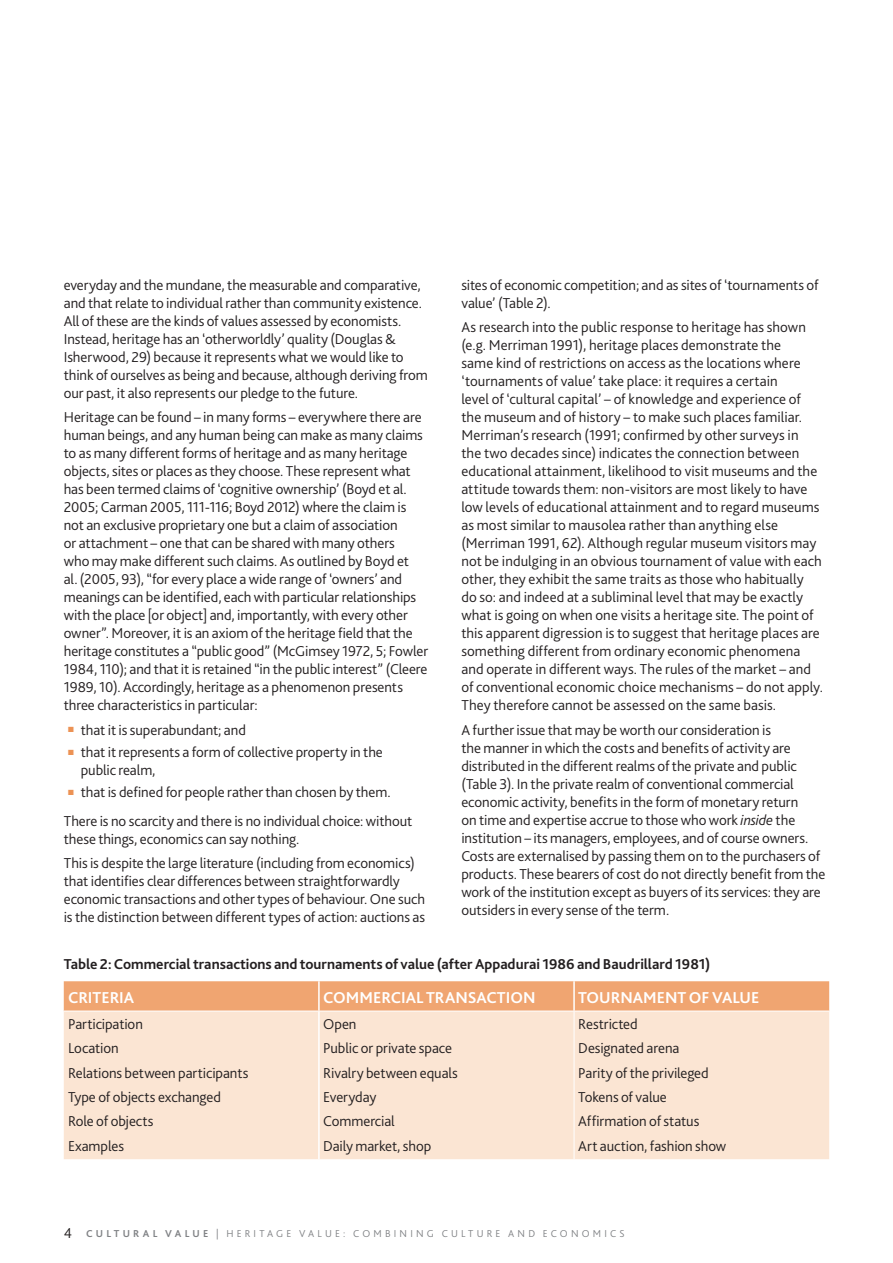
<style>
.page{position:relative;width:893px;height:1263px;background:#fff}
.page>*{position:absolute;margin:0;border:0;box-sizing:border-box;transform-origin:0 0}
.t1{font:700 16.5px "Bliss 2";color:#fff}
.Copy{font:300 15px/18px "Bliss 2";letter-spacing:-.005em;color:#231f20}
.t2{font:700 15px "Bliss 2";color:#231f20}
.t3{font:10.5px "Bliss 2 Light 2";letter-spacing:.305em;color:#808285}
.s1{font-style:italic}
.s2{color:#ec9254}
.s3{font-family:"Bliss 2 Bold 2"}
</style>
<div class="page">
<div style="left:64px;top:981px;width:765px;height:30px;background:#f0a571"></div>
<div style="left:64px;top:1012px;width:765px;height:147px;background:#fbe5d3"></div>
<hr style="left:318px;top:981px;width:2px;height:30px;background:#fff">
<hr style="left:573px;top:981px;width:2px;height:30px;background:#fff">
<hr style="left:574px;top:1011px;width:1px;height:148px;background:#fff">
<hr style="left:318px;top:1011px;width:2px;height:148px;background:#fff">
<p class="Copy" style="left:461px;top:276px;width:359px">sites of economic competition; and as sites of ‘tournaments of value’ (Table 2).</p>
<p class="Copy" style="left:461px;top:318px;width:363px">As research into the public response to heritage has shown (e.g. Merriman 1991), heritage places demonstrate the<br>same kind of restrictions on access as the locations where ‘tournaments of value’ take place: it requires a certain<br>level of ‘cultural capital’ – of knowledge and experience of the museum and of history – to make such places familiar.<br>Merriman’s research (1991; confirmed by other surveys in<br>the two decades since) indicates the connection between educational attainment, likelihood to visit museums and the attitude towards them: non-visitors are most likely to have low levels of educational attainment and to regard museums as most similar to mausolea rather than anything else (Merriman 1991, 62). Although regular museum visitors may not be indulging in an obvious tournament of value with each other, they exhibit the same traits as those who habitually<br>do so: and indeed at a subliminal level that may be exactly what is going on when one visits a heritage site. The point of this apparent digression is to suggest that heritage places are something different from ordinary economic phenomena and operate in different ways. The rules of the market – and of conventional economic choice mechanisms – do not apply.<br>They therefore cannot be assessed on the same basis.</p>
<p class="Copy" style="left:461px;top:720px;width:366px">A further issue that may be worth our consideration is<br>the manner in which the costs and benefits of activity are distributed in the different realms of the private and public (Table 3). In the private realm of conventional commercial economic activity, benefits in the form of monetary return<br>on time and expertise accrue to those who work <span class="s1">inside</span> the institution – its managers, employees, and of course owners.<br>Costs are externalised by passing them on to the purchasers of products. These bearers of cost do not directly benefit from the work of the institution except as buyers of its services: they are outsiders in every sense of the term.</p>
<p class="t2" style="left:64px;top:954px;width:648px">Table 2: Commercial transactions and tournaments of value (after Appadurai 1986 and Baudrillard 1981)</p>
<p class="t1" style="left:68px;top:987px;width:68px">CRITERIA</p>
<p class="t1" style="left:323px;top:987px;width:214px">COMMERCIAL TRANSACTION</p>
<p class="t1" style="left:578px;top:987px;width:183px">TOURNAMENT OF VALUE</p>
<p class="Copy" style="left:68px;top:1011px;width:182px;line-height:24.3px">Participation<br>Location<br>Relations between participants<br>Type of objects exchanged<br>Role of objects<br>Examples</p>
<p class="Copy" style="left:323px;top:1011px;width:136px;line-height:24.5px">Open<br>Public or private space<br>Rivalry between equals<br>Everyday<br>Commercial<br>Daily market, shop</p>
<p class="Copy" style="left:578px;top:1011px;width:149px;line-height:24.3px">Restricted<br>Designated arena<br>Parity of the privileged<br>Tokens of value<br>Affirmation of status<br>Art auction, fashion show</p>
<p class="Copy" style="left:64px;top:276px;width:366px">everyday and the mundane, the measurable and comparative, and that relate to individual rather than community existence.<br>All of these are the kinds of values assessed by economists.<br>Instead, heritage has an ‘otherworldly’ quality (Douglas &amp; Isherwood, 29) because it represents what we would like to think of ourselves as being and because, although deriving from our past, it also represents our pledge to the future.</p>
<p class="Copy" style="left:64px;top:408px;width:366px">Heritage can be found – in many forms – everywhere there are human beings, and any human being can make as many claims to as many different forms of heritage and as many heritage objects, sites or places as they choose. These represent what has been termed claims of ‘cognitive ownership’ (Boyd et al.<br>2005; Carman 2005, 111-116; Boyd 2012) where the claim is not an exclusive proprietary one but a claim of association<br>or attachment – one that can be shared with many others<br>who may make different such claims. As outlined by Boyd et<br>al. (2005, 93), “for every place a wide range of ‘owners’ and meanings can be identified, each with particular relationships with the place [or object] and, importantly, with every other owner”. Moreover, it is an axiom of the heritage field that the heritage constitutes a “public good” (McGimsey 1972, 5; Fowler 1984, 110); and that it is retained “in the public interest” (Cleere 1989, 10). Accordingly, heritage as a phenomenon presents three characteristics in particular:</p>
<p class="Copy" style="left:68px;top:720px;width:179px"><span class="s2">■</span> that it is superabundant; and</p>
<p class="Copy" style="left:81px;top:743px;width:304px;text-indent:-13px"><span class="s2">■</span> that it represents a form of collective property in the public realm,</p>
<p class="Copy" style="left:68px;top:783px;width:324px"><span class="s2">■</span> that is defined for people rather than chosen by them.</p>
<p class="Copy" style="left:64px;top:811px;width:350px">There is no scarcity and there is no individual choice: without these things, economics can say nothing.</p>
<p class="Copy" style="left:64px;top:854px;width:363px">This is despite the large literature (including from economics) that identifies clear differences between straightforwardly economic transactions and other types of behaviour. One such is the distinction between different types of action: auctions as</p>
<p class="Copy" style="left:64px;top:1224px;width:10px">4</p>
<p class="t3" style="left:86px;top:1227px;width:540px"><span class="s3">CULTURAL VALUE</span> | HERITAGE VALUE: COMBINING CULTURE AND ECONOMICS</p>
</div>
